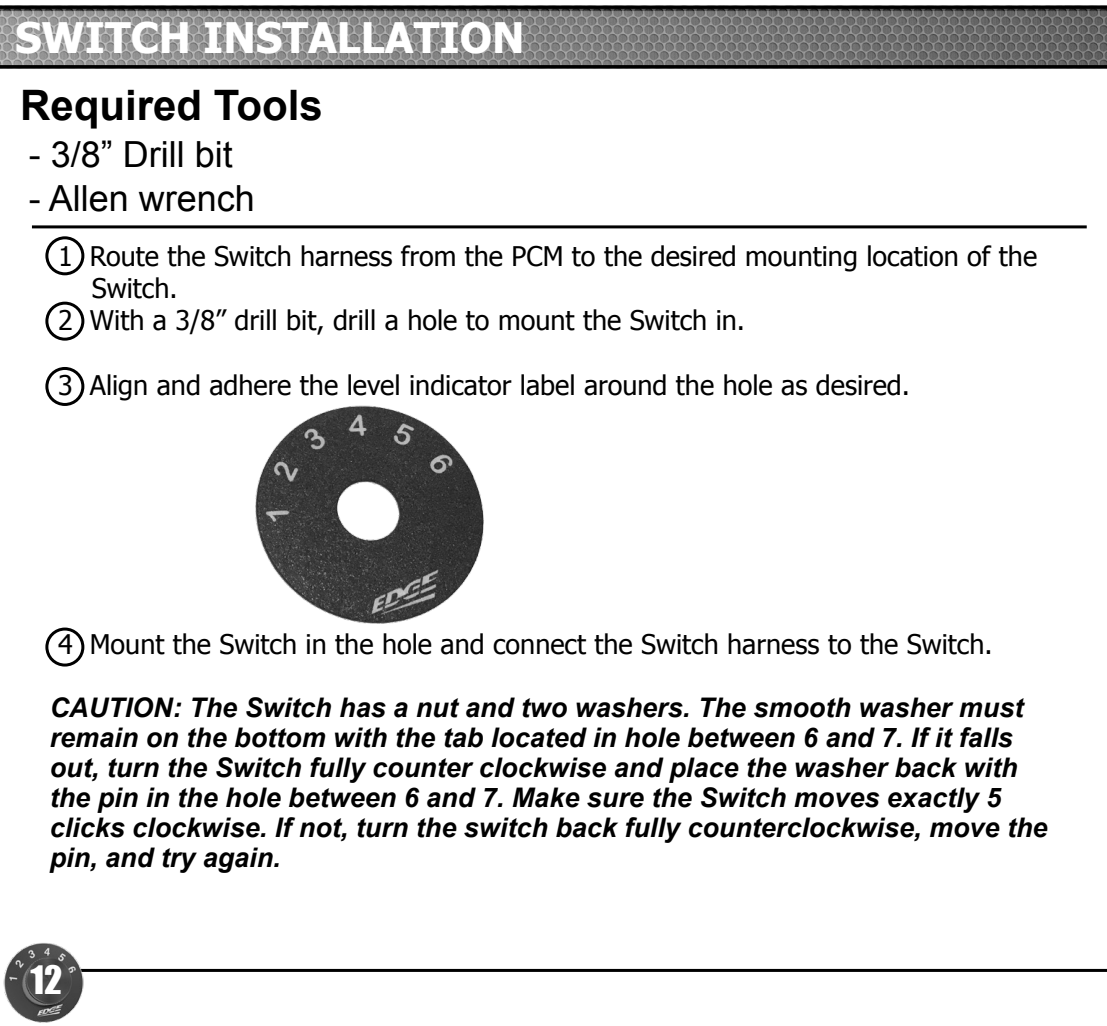
<style>
.page{position:relative;width:1107px;height:1026px;background:#fff}
.page>*{position:absolute;margin:0;border:0;box-sizing:border-box;transform-origin:0 0}
.white_black-bar_titt{font:700 42px "Tahoma";color:#fff}
.Sub_Headings{font:700 42px "Arial";color:#000}
.t1{font:36px "Arial";color:#000}
.t2{font:36px "Impact";color:#fff}
.t3{font:italic 700 27px/30px "Arial";color:#000}
.t4{font:27px/32.4px "Tahoma";color:#000}
</style>
<div class="page">
<div style="left:45px;top:236px;width:39px;height:39px;border:3px solid #000;border-radius:50%"></div>
<img style="left:255px;top:405px;width:229px;height:219px">
<div style="left:45px;top:302px;width:39px;height:39px;border:3px solid #000;border-radius:50%"></div>
<div style="left:45px;top:367px;width:39px;height:39px;border:3px solid #000;border-radius:50%"></div>
<div style="left:45px;top:628px;width:39px;height:39px;border:3px solid #000;border-radius:50%"></div>
<hr style="left:51px;top:969px;width:1056px;height:3px;background:#000">
<img style="left:3px;top:943px;width:102px;height:80px">
<svg style="left:0;top:6px;width:1107px;height:62px;background:#747474"></svg>
<hr style="left:32px;top:225px;width:1055px;height:3px;background:#000">
<p class="white_black-bar_titt" style="left:15px;top:8px;width:511px">SWITCH INSTALLATION</p>
<p class="Sub_Headings" style="left:20px;top:77px;width:304px">Required Tools</p>
<p class="t1" style="left:29px;top:131px;width:206px">- 3/8” Drill bit</p>
<p class="t1" style="left:29px;top:174px;width:228px">- Allen wrench</p>
<p class="t4" style="left:92px;top:238px;width:947px;text-indent:-34px">1 Route the Switch harness from the PCM to the desired mounting location of the<br>Switch.</p>
<p class="t4" style="left:58px;top:303px;width:688px">2 With a 3/8” drill bit, drill a hole to mount the Switch in.</p>
<p class="t4" style="left:58px;top:368px;width:853px">3 Align and adhere the level indicator label around the hole as desired.</p>
<p class="t4" style="left:58px;top:627px;width:936px">4 Mount the Switch in the hole and connect the Switch harness to the Switch.</p>
<p class="t3" style="left:50px;top:693px;width:999px">CAUTION: The Switch has a nut and two washers. The smooth washer must remain on the bottom with the tab located in hole between 6 and 7. If it falls out, turn the Switch fully counter clockwise and place the washer back with the pin in the hole between 6 and 7. Make sure the Switch moves exactly 5 clicks clockwise. If not, turn the switch back fully counterclockwise, move the pin, and try again.</p>
<h2 class="t2" style="left:31px;top:952px;width:33px">12</h2>
</div>
